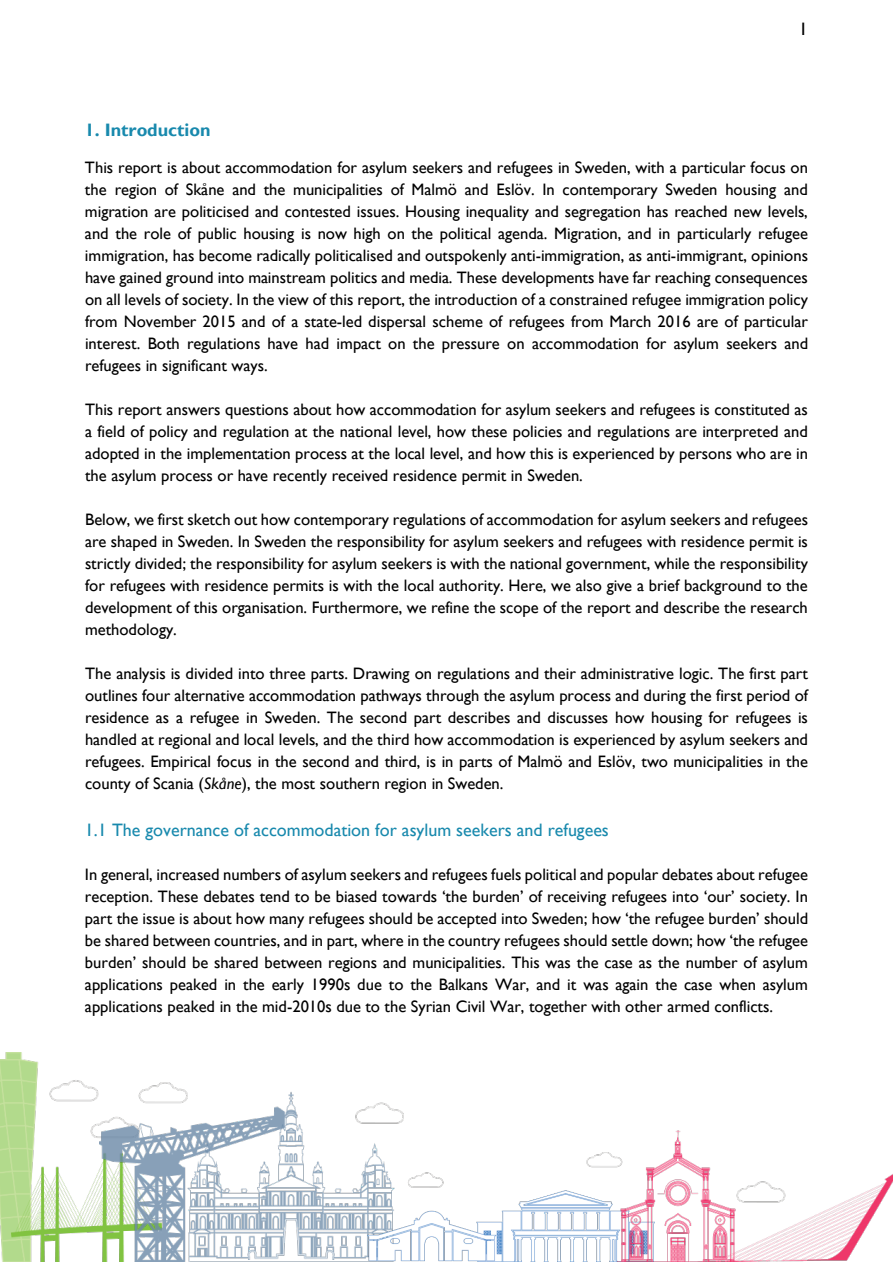
<style>
.page{position:relative;width:893px;height:1262px;background:#fff}
.page>*{position:absolute;margin:0;border:0;box-sizing:border-box;transform-origin:0 0}
.t1{font:18px "Gill Sans";color:#1889ad}
.t2{font:700 18px "Gill Sans";color:#1889ad}
.t3{font:18px "Gill Sans";color:#000}
.t4{font:16.5px/22px "Gill Sans";color:#000;text-align:justify}
.s1{font-style:italic}
</style>
<div class="page">
<img style="left:0;top:1052px;width:100px;height:209px">
<img style="left:100px;top:1082px;width:303px;height:179px">
<img style="left:367px;top:1151px;width:250px;height:110px">
<img style="left:617px;top:1130px;width:275px;height:131px">
<p class="t3" style="left:798px;top:19px;width:10px">1</p>
<p class="t2" style="left:85px;top:119px;width:127px">1. Introduction</p>
<p class="t4" style="left:85px;top:157px;width:724px">This report is about accommodation for asylum seekers and refugees in Sweden, with a particular focus on the region of Skåne and the municipalities of Malmö and Eslöv. In contemporary Sweden housing and migration are politicised and contested issues. Housing inequality and segregation has reached new levels, and the role of public housing is now high on the political agenda. Migration, and in particularly refugee immigration, has become radically politicalised and outspokenly anti-immigration, as anti-immigrant, opinions have gained ground into mainstream politics and media. These developments have far reaching consequences on all levels of society. In the view of this report, the introduction of a constrained refugee immigration policy from November 2015 and of a state-led dispersal scheme of refugees from March 2016 are of particular interest. Both regulations have had impact on the pressure on accommodation for asylum seekers and refugees in significant ways.</p>
<p class="t4" style="left:85px;top:398px;width:724px">This report answers questions about how accommodation for asylum seekers and refugees is constituted as a field of policy and regulation at the national level, how these policies and regulations are interpreted and adopted in the implementation process at the local level, and how this is experienced by persons who are in the asylum process or have recently received residence permit in Sweden.</p>
<p class="t4" style="left:85px;top:509px;width:724px">Below, we first sketch out how contemporary regulations of accommodation for asylum seekers and refugees are shaped in Sweden. In Sweden the responsibility for asylum seekers and refugees with residence permit is strictly divided; the responsibility for asylum seekers is with the national government, while the responsibility for refugees with residence permits is with the local authority. Here, we also give a brief background to the development of this organisation. Furthermore, we refine the scope of the report and describe the research methodology.</p>
<p class="t4" style="left:85px;top:662px;width:724px">The analysis is divided into three parts. Drawing on regulations and their administrative logic. The first part outlines four alternative accommodation pathways through the asylum process and during the first period of residence as a refugee in Sweden. The second part describes and discusses how housing for refugees is handled at regional and local levels, and the third how accommodation is experienced by asylum seekers and refugees. Empirical focus in the second and third, is in parts of Malmö and Eslöv, two municipalities in the county of Scania (<span class="s1">Skåne</span>), the most southern region in Sweden.</p>
<p class="t1" style="left:85px;top:819px;width:525px">1.1 The governance of accommodation for asylum seekers and refugees</p>
<p class="t4" style="left:85px;top:864px;width:724px">In general, increased numbers of asylum seekers and refugees fuels political and popular debates about refugee reception. These debates tend to be biased towards ‘the burden’ of receiving refugees into ‘our’ society. In part the issue is about how many refugees should be accepted into Sweden; how ‘the refugee burden’ should be shared between countries, and in part, where in the country refugees should settle down; how ‘the refugee burden’ should be shared between regions and municipalities. This was the case as the number of asylum applications peaked in the early 1990s due to the Balkans War, and it was again the case when asylum applications peaked in the mid-2010s due to the Syrian Civil War, together with other armed conflicts.</p>
</div>
